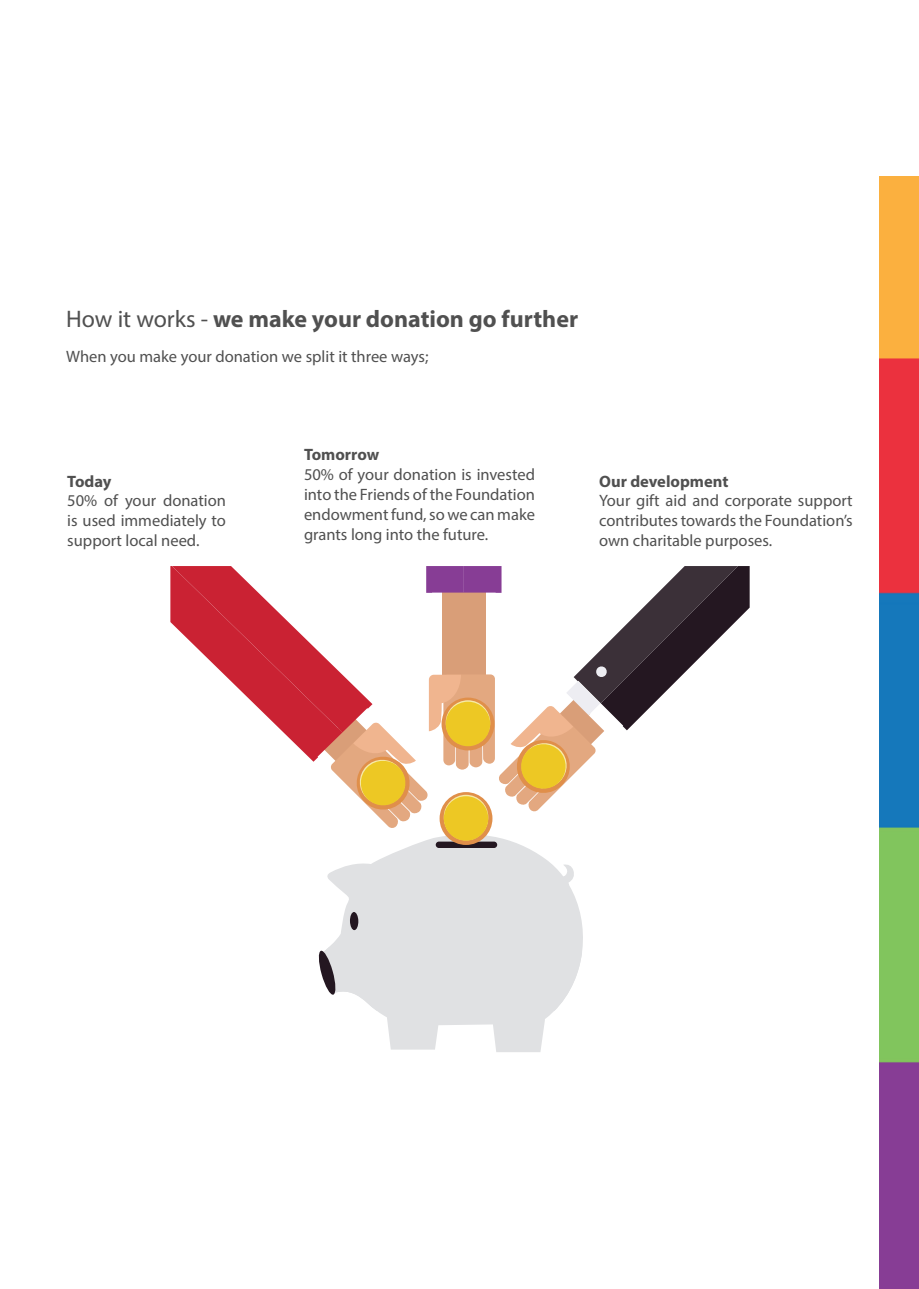
<style>
.page{position:relative;width:919px;height:1289px;background:#fff}
.page>*{position:absolute;margin:0;border:0;box-sizing:border-box;transform-origin:0 0}
.t1{font:700 24px "Myriad Pro";color:#505050}
.t2{font:16.5px/19.8px "Myriad Pro";color:#505050;text-align:justify}
.t3{font:700 16.5px "Myriad Pro";color:#505050}
.s1{font-weight:400}
</style>
<div class="page">
<svg style="left:327px;top:845px;width:256px;height:105px;background:#e4e5e7"></svg>
<svg style="left:334px;top:869px;width:22px;height:23px"></svg>
<div style="left:350px;top:911px;width:8px;height:19px;background:#241721;border-radius:50%"></div>
<svg style="left:318px;top:946px;width:264px;height:106px"></svg>
<div style="left:435px;top:841px;width:62px;height:7px;background:#241721;border-radius:3px"></div>
<svg style="left:170px;top:566px;width:579px;height:279px"></svg>
<svg style="left:443px;top:794px;width:45px;height:45px"></svg>
<div style="left:443px;top:796px;width:45px;height:44px;background:#edc824;border-radius:50%"></div>
<img style="left:879px;top:176px;width:39px;height:1112px">
<p class="t1" style="left:66px;top:303px;width:513px"><span class="s1">How it works -</span> we make your donation go further</p>
<p class="t2" style="left:66px;top:346px;width:364px">When you make your donation we split it three ways;</p>
<p class="t3" style="left:67px;top:470px;width:46px">Today</p>
<p class="t2" style="left:67px;top:490px;width:160px">50% of your donation is used immediately to support local need.</p>
<p class="t3" style="left:304px;top:444px;width:77px">Tomorrow</p>
<p class="t2" style="left:304px;top:464px;width:232px">50% of your donation is invested into the Friends of the Foundation endowment fund, so we can make grants long into the future.</p>
<p class="t3" style="left:599px;top:470px;width:131px">Our development</p>
<p class="t2" style="left:599px;top:490px;width:255px">Your gift aid and corporate support contributes towards the Foundation’s own charitable purposes.</p>
</div>
